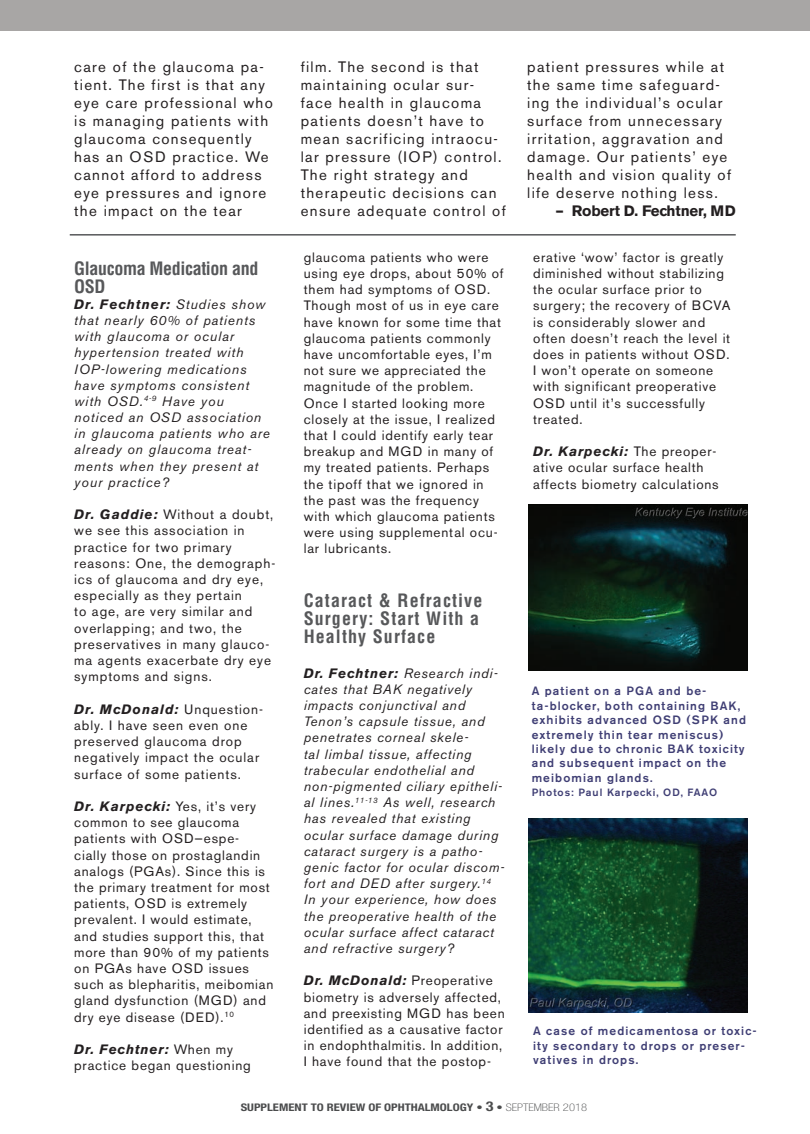
<style>
.page{position:relative;width:810px;height:1134px;background:#fff}
.page>*{position:absolute;margin:0;border:0;box-sizing:border-box;transform-origin:0 0}
.t1{font:700 condensed 18px/18px "Helvetica";letter-spacing:.06em;color:#57585a}
.t2{font:700 condensed 18px/18px "Helvetica";letter-spacing:-.02em;color:#57585a}
.t3{font:15px/18px "Akzidenz Grotesk BE";letter-spacing:.09em;color:#231f20}
.t4{font:700 15px "Akzidenz Grotesk BE";letter-spacing:-.01em;color:#231f20}
.t5{font:13.5px/16.2px "Akzidenz Grotesk BE";letter-spacing:.06em;color:#231f20}
.t6{font:italic 13.5px/16.2px "Akzidenz Grotesk BE";letter-spacing:.06em;color:#231f20}
.t7{font:500 12px/14.4px "Akzidenz Grotesk BE";letter-spacing:.09em;color:#3f3e74}
.t8{font:700 condensed 10.5px "Helvetica Neue";color:#4b4c4d;scale:1.2 1}
.t9{font:500 10.5px "Akzidenz Grotesk BE";letter-spacing:.09em;color:#3f3e74}
.s1{font-weight:700}
.s2{font-weight:700;font-style:italic}
.s3{font-size:13.5px}
.s4{font-weight:100}
</style>
<div class="page">
<img style="left:528px;top:505px;width:220px;height:166px">
<img style="left:529px;top:818px;width:219px;height:194px">
<hr style="left:70px;top:234px;width:666px;height:2px;background:#57585a">
<div style="left:0;top:0;width:810px;height:31px;background:#a8a6a5"></div>
<p class="t3" style="left:74px;top:59px;width:200px">care of the glaucoma pa&shy;tient. The first is that any eye care professional who is managing patients with glaucoma consequently has an OSD practice. We cannot afford to address eye pressures and ignore the impact on the tear</p>
<p class="t3" style="left:301px;top:59px;width:207px">film. The second is that maintaining ocular sur&shy;face health in glaucoma patients doesn’t have to mean sacrificing intraocu&shy;lar pressure (IOP) control.<br>The right strategy and therapeutic decisions can ensure adequate control of</p>
<p class="t3" style="left:527px;top:59px;width:205px">patient pressures while at the same time safeguard&shy;ing the individual’s ocular surface from unnecessary irritation, aggravation and damage. Our patients’ eye health and vision quality of life deserve nothing less.</p>
<p class="t4" style="left:556px;top:205px;width:182px">– Robert D. Fechtner, MD</p>
<h1 class="t2" style="left:74px;top:260px;width:186px">Glaucoma Medication and<br>OSD</h1>
<p class="t6" style="left:74px;top:297px;width:197px"><span class="s1">Dr. Fechtner:</span> Studies show that nearly 60% of patients with glaucoma or ocular hypertension treated with<br>IOP-lowering medications have symptoms consistent with OSD.<sup>4-9</sup> Have you noticed an OSD association in glaucoma patients who are already on glaucoma treat&shy;ments when they present at your practice?</p>
<p class="t5" style="left:74px;top:508px;width:203px"><span class="s2">Dr. Gaddie:</span> Without a doubt, we see this association in practice for two primary reasons: One, the demograph&shy;ics of glaucoma and dry eye, especially as they pertain<br>to age, are very similar and overlapping; and two, the preservatives in many glauco&shy;ma agents exacerbate dry eye symptoms and signs.</p>
<p class="t5" style="left:74px;top:702px;width:190px"><span class="s2">Dr. McDonald:</span> Unquestion&shy;ably. I have seen even one preserved glaucoma drop negatively impact the ocular surface of some patients.</p>
<p class="t5" style="left:74px;top:800px;width:201px"><span class="s2">Dr. Karpecki:</span> Yes, it’s very common to see glaucoma patients with OSD—espe&shy;cially those on prostaglandin analogs (PGAs). Since this is the primary treatment for most patients, OSD is extremely prevalent. I would estimate, and studies support this, that more than 90% of my patients on PGAs have OSD issues such as blepharitis, meibomian gland dysfunction (MGD) and dry eye disease (DED).<sup>10</sup></p>
<p class="t5" style="left:74px;top:1043px;width:178px"><span class="s2">Dr. Fechtner:</span> When my practice began questioning</p>
<p class="t5" style="left:304px;top:250px;width:201px">glaucoma patients who were using eye drops, about 50% of them had symptoms of OSD.<br>Though most of us in eye care have known for some time that glaucoma patients commonly have uncomfortable eyes, I’m not sure we appreciated the magnitude of the problem.<br>Once I started looking more closely at the issue, I realized that I could identify early tear breakup and MGD in many of my treated patients. Perhaps the tipoff that we ignored in the past was the frequency with which glaucoma patients were using supplemental ocu&shy;lar lubricants.</p>
<h1 class="t1" style="left:304px;top:593px;width:180px">Cataract &amp; Refractive<br>Surgery: Start With a<br>Healthy Surface</h1>
<p class="t6" style="left:304px;top:666px;width:202px"><span class="s1">Dr. Fechtner:</span> Research indi&shy;cates that BAK negatively impacts conjunctival and<br>Tenon’s capsule tissue, and penetrates corneal skele-<br>tal limbal tissue, affecting trabecular endothelial and non-pigmented ciliary epitheli&shy;al lines.<sup>11-13</sup> As well, research has revealed that existing ocular surface damage during cataract surgery is a patho&shy;genic factor for ocular discom&shy;fort and DED after surgery.<sup>14<br></sup>In your experience, how does the preoperative health of the ocular surface affect cataract and refractive surgery?</p>
<p class="t5" style="left:304px;top:974px;width:203px"><span class="s2">Dr. McDonald:</span> Preoperative biometry is adversely affected, and preexisting MGD has been identified as a causative factor in endophthalmitis. In addition,<br>I have found that the postop-</p>
<p class="t5" style="left:533px;top:250px;width:199px">erative ‘wow’ factor is greatly diminished without stabilizing the ocular surface prior to surgery; the recovery of BCVA is considerably slower and often doesn’t reach the level it does in patients without OSD.<br>I won’t operate on someone with significant preoperative<br>OSD until it’s successfully treated.</p>
<p class="t5" style="left:533px;top:445px;width:187px"><span class="s2">Dr. Karpecki:</span> The preoper&shy;ative ocular surface health affects biometry calculations</p>
<p class="t7" style="left:532px;top:685px;width:216px">A patient on a PGA and be&shy;ta-blocker, both containing BAK, exhibits advanced OSD (SPK and extremely thin tear meniscus) likely due to chronic BAK toxicity and subsequent impact on the meibomian glands.</p>
<p class="t9" style="left:532px;top:789px;width:187px">Photos: Paul Karpecki, OD, FAAO</p>
<p class="t7" style="left:533px;top:1025px;width:225px">A case of medicamentosa or toxic&shy;ity secondary to drops or preser&shy;vatives in drops.</p>
<p class="t8" style="left:241px;top:1103px;width:290px">SUPPLEMENT TO REVIEW OF OPHTHALMOLOGY • <span class="s3">3</span> • <span class="s4">SEPTEMBER 2018</span></p>
</div>
